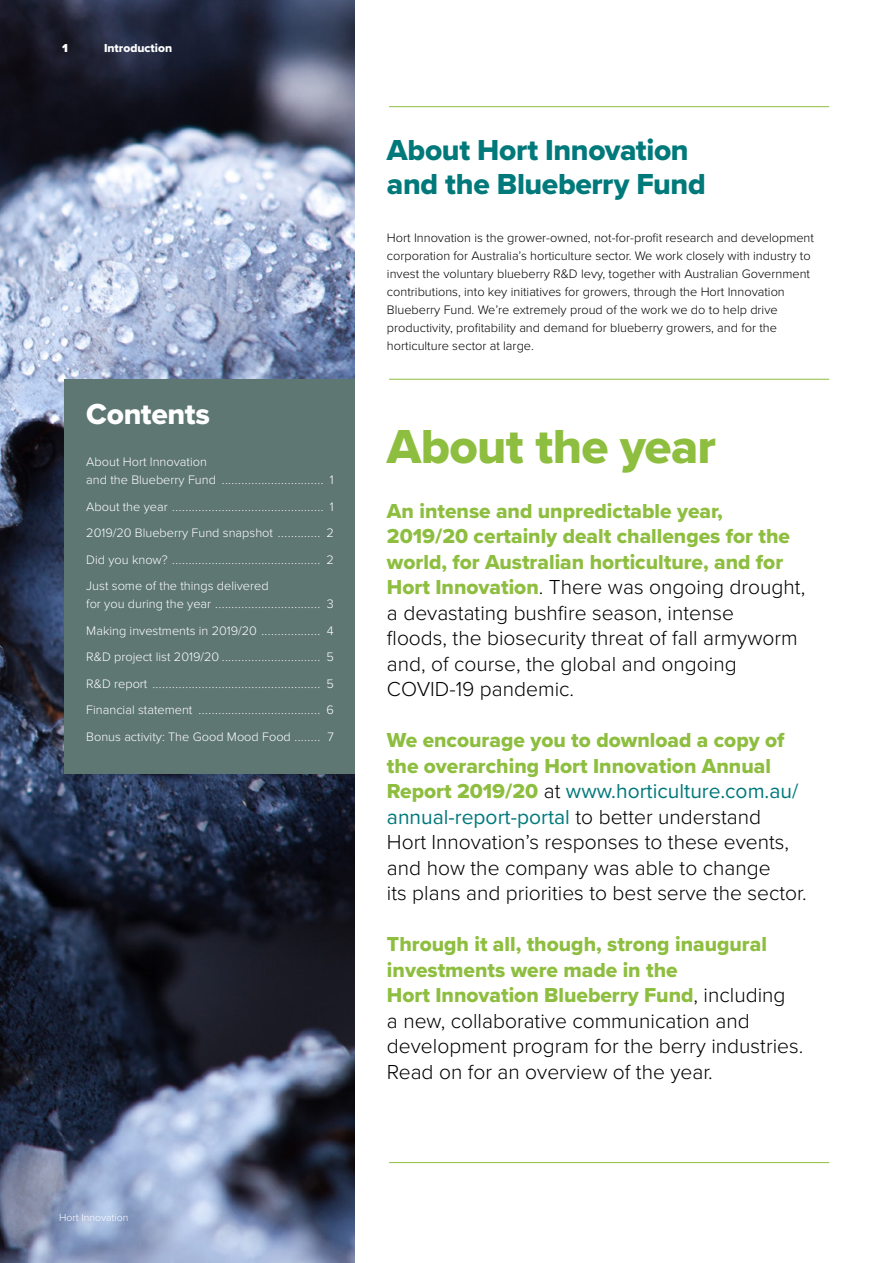
<style>
.page{position:relative;width:893px;height:1263px;background:#fff}
.page>*{position:absolute;margin:0;border:0;box-sizing:border-box;transform-origin:0 0}
.t1{font:49.5px "Proxima Nova Extrabld";letter-spacing:-.015em;color:#8ebe3f}
.t2{font:30px/34.5px "Proxima Nova Extrabld";letter-spacing:-.015em;color:#00797b}
.t3{font:30px "Proxima Nova Extrabld";letter-spacing:-.01em;color:#fff}
.t4{font:300 21px/25.5px "Proxima Nova";color:#000}
.t5{font:21px/25.5px "Proxima Nova Extrabld";color:#8ebe3f}
.t6{font:300 12.75px/26.5px "Proxima Nova";color:#fff;text-align:justify}
.t7{font:300 12.75px/18px "Proxima Nova";color:#000}
.t8{font:12px "Proxima Nova Extrabld";color:#fff}
.t9{font:900 12px "Proxima Nova";color:#fff}
.t10{font:300 10.5px "Proxima Nova";color:#fff}
.s1{font-family:"Proxima Nova Extrabld";font-weight:400;color:#8ebe3f}
.s2{font-weight:400;color:#00797b}
.s3{font-family:"Proxima Nova";font-weight:300;color:#000}
</style>
<div class="page">
<img style="left:0;top:0;width:354px;height:1263px">
<div style="left:64px;top:380px;width:290px;height:394px;background:#5e7772"></div>
<hr style="left:389px;top:379px;width:440px;height:1px;background:#8ebe3f">
<hr style="left:389px;top:1162px;width:440px;height:1px;background:#8ebe3f">
<hr style="left:389px;top:106px;width:440px;height:1px;background:#8ebe3f">
<p class="t9" style="left:62px;top:41px;width:7px">1</p>
<p class="t8" style="left:104px;top:39px;width:70px">Introduction</p>
<h2 class="t3" style="left:86px;top:392px;width:125px">Contents</h2>
<p class="t6" style="left:86px;top:453px;width:249px;line-height:18px">About Hort Innovation<br>and the Blueberry Fund ............................... 1</p>
<p class="t6" style="left:86px;top:493px;width:249px">About the year .............................................. 1<br>2019/20 Blueberry Fund snapshot ............. 2<br>Did you know? ............................................. 2<br>Just some of the things delivered</p>
<p class="t6" style="left:86px;top:591px;width:249px">for you during the year ................................ 3<br>Making investments in 2019/20 .................. 4<br>R&amp;D project list 2019/20 .............................. 5<br>R&amp;D report ................................................... 5<br>Financial statement ..................................... 6<br>Bonus activity: The Good Mood Food ........ 7</p>
<p class="t10" style="left:59px;top:1211px;width:71px">Hort Innovation</p>
<h2 class="t2" style="left:387px;top:132px;width:320px">About Hort Innovation and the Blueberry Fund</h2>
<p class="t7" style="left:387px;top:229px;width:429px">Hort Innovation is the grower-owned, not-for-profit research and development corporation for Australia’s horticulture sector. We work closely with industry to invest the voluntary blueberry R&amp;D levy, together with Australian Government contributions, into key initiatives for growers, through the Hort Innovation Blueberry Fund. We’re extremely proud of the work we do to help drive productivity, profitability and demand for blueberry growers, and for the horticulture sector at large.</p>
<h1 class="t1" style="left:387px;top:409px;width:330px">About the year</h1>
<h3 class="t5" style="left:387px;top:498px;width:405px">An intense and unpredictable year,<br>2019/20 certainly dealt challenges for the world, for Australian horticulture, and for</h3>
<h3 class="t4" style="left:387px;top:575px;width:420px"><span class="s1">Hort Innovation</span>. There was ongoing drought, a devastating bushfire season, intense<br>floods, the biosecurity threat of fall armyworm and, of course, the global and ongoing COVID-19 pandemic.</h3>
<h3 class="t5" style="left:387px;top:727px;width:399px">We encourage you to download a copy of the overarching Hort Innovation Annual</h3>
<h3 class="t4" style="left:387px;top:779px;width:421px"><span class="s1">Report 2019/20</span> at <span class="s2">www.horticulture.com.au/ annual-report-portal</span> to better understand<br>Hort Innovation’s responses to these events, and how the company was able to change<br>its plans and priorities to best serve the sector.</h3>
<h3 class="t5" style="left:387px;top:931px;width:400px">Through it all, though, strong inaugural investments were made in the<br>Hort Innovation Blueberry Fund<span class="s3">, including</span></h3>
<h3 class="t4" style="left:387px;top:1008px;width:418px">a new, collaborative communication and development program for the berry industries.<br>Read on for an overview of the year.</h3>
</div>
